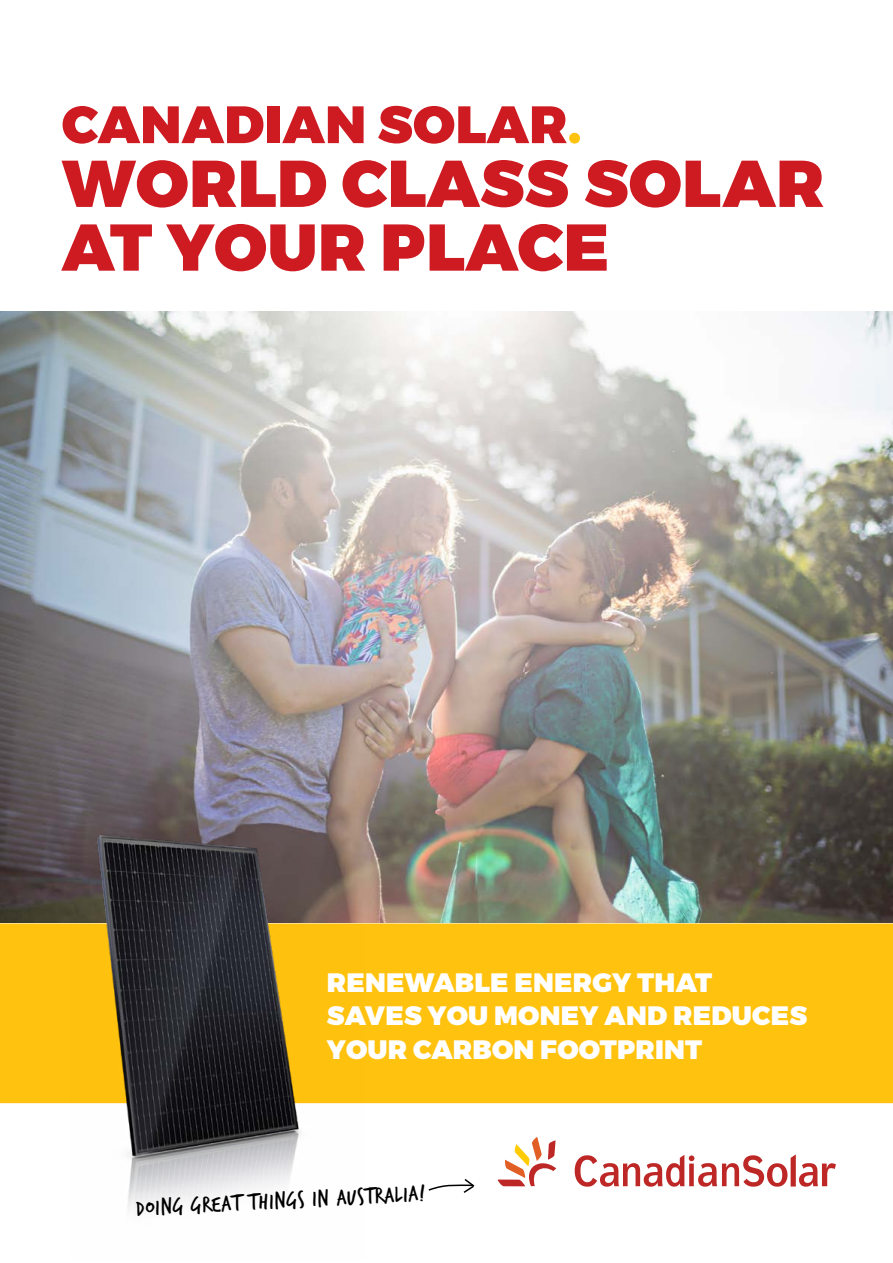
<style>
.page{position:relative;width:893px;height:1263px;background:#fff}
.page>*{position:absolute;margin:0;border:0;box-sizing:border-box;transform-origin:0 0}
.t1{font:900 66px/63.8px "Montserrat";letter-spacing:.01em;color:#ce1b22}
.t2{font:900 52.5px "Montserrat";letter-spacing:.01em;color:#ce1b22}
.t3{font:900 26.7px/33.8px "Montserrat";letter-spacing:.01em;color:#fff}
.t4{font:24px "Trash Hand";color:#000}
.s1{color:#ffc20e}
</style>
<div class="page">
<div style="left:0;top:923px;width:893px;height:181px;background:#ffc20e"></div>
<svg style="left:497px;top:1137px;width:59px;height:49px"></svg>
<svg style="left:575px;top:1154px;width:261px;height:32px"></svg>
<img style="left:0;top:311px;width:893px;height:612px">
<img style="left:71px;top:832px;width:293px;height:376px">
<svg style="left:428px;top:1179px;width:47px;height:14px"></svg>
<h2 class="t2" style="left:62px;top:92px;width:521px">CANADIAN SOLAR<span class="s1">.</span></h2>
<h1 class="t1" style="left:62px;top:154px;width:764px">WORLD CLASS SOLAR<br>AT YOUR PLACE</h1>
<p class="t3" style="left:327px;top:966px;width:482px">RENEWABLE ENERGY THAT<br>SAVES YOU MONEY AND REDUCES<br>YOUR CARBON FOOTPRINT</p>
<p class="t4" style="left:135px;top:1196px;width:291px;rotate:-3deg">DOING GREAT THINGS in Australia!</p>
</div>
